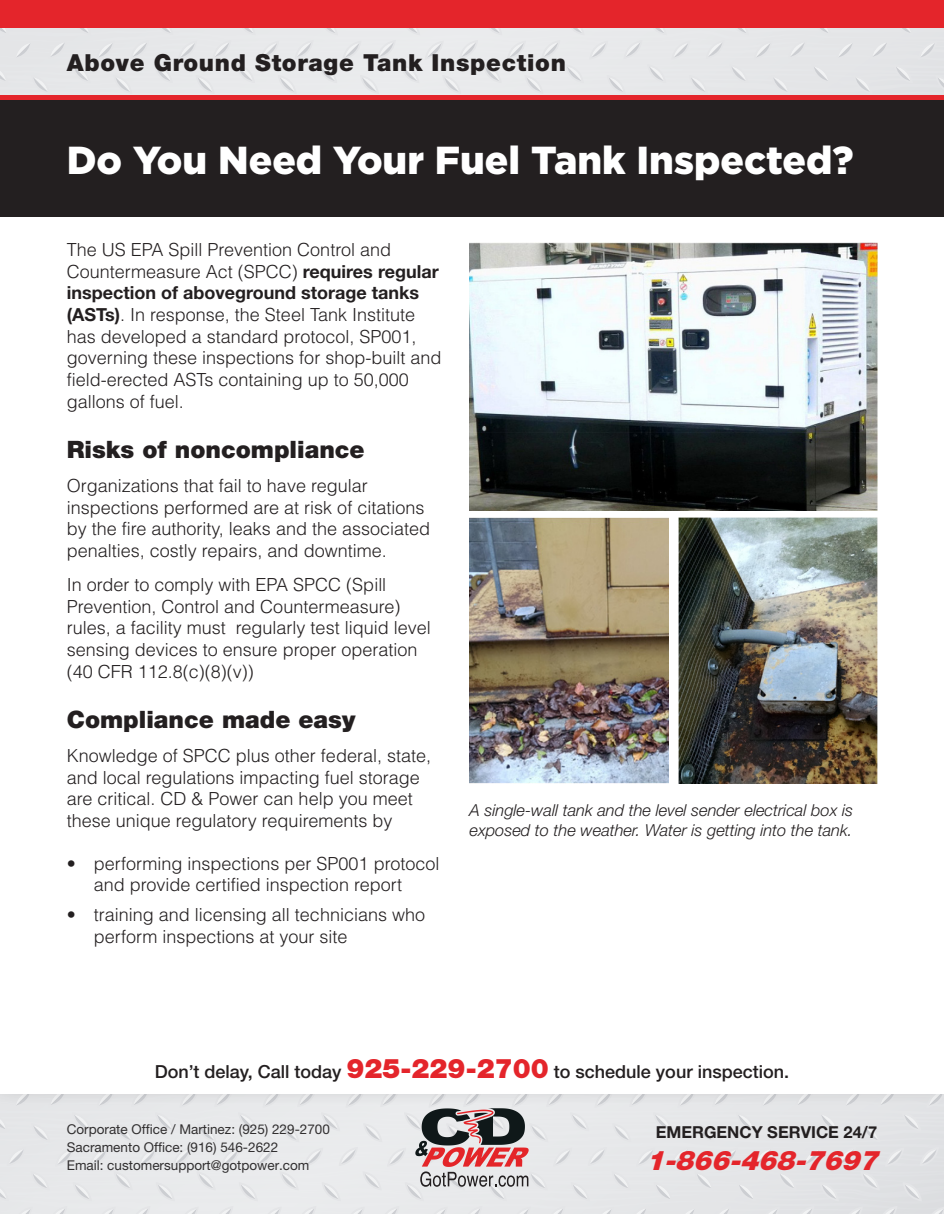
<style>
.page{position:relative;width:944px;height:1214px;background:#fff}
.page>*{position:absolute;margin:0;border:0;box-sizing:border-box;transform-origin:0 0}
.t1{font:900 39px "Gotham HTF";color:#fff}
.t2{font:italic 900 27px "Helvetica Neue LT Pro";color:#e4252b}
.subheading{font:900 24px "Helvetica Neue LT Pro";color:#231f20}
.t3{font:900 23.55px "Helvetica Neue LT Pro";letter-spacing:.03em;color:#231f20}
.body{font:300 18px/21.6px "Helvetica";color:#231f20}
.subheading-2{font:300 18px/21.6px "Helvetica";color:#231f20}
.Paragraph_Style_1{font:500 18px "Helvetica Neue LT Pro";color:#231f20}
.t4{font:italic 300 16.5px/19.8px "Helvetica Neue";color:#231f20}
.t5{font:700 16.5px "Helvetica Neue";color:#231f20}
.t6{font:13.5px/18px "Helvetica Neue LT Pro";color:#312f30}
.s1{font-family:"Helvetica Neue";font-weight:700}
.s2{font-weight:900;font-size:27px;color:#e4252b}
</style>
<div class="page">
<svg style="left:0;top:1094px;width:944px;height:120px;background:#e0dfe1"></svg>
<div style="left:0;top:0;width:944px;height:108px;background:#e7e8ea"></div>
<div style="left:0;top:99px;width:944px;height:118px;background:#231f20"></div>
<div style="left:0;top:0;width:944px;height:27px;background:#e4252b"></div>
<div style="left:0;top:95px;width:944px;height:5px;background:#e4252b"></div>
<img style="left:469px;top:242px;width:408px;height:268px">
<img style="left:678px;top:517px;width:199px;height:266px">
<img style="left:469px;top:517px;width:200px;height:266px">
<p class="t3" style="left:67px;top:48px;width:500px">Above Ground Storage Tank Inspection</p>
<p class="t1" style="left:67px;top:138px;width:788px">Do You Need Your Fuel Tank Inspected?</p>
<p class="body" style="left:67px;top:238px;width:376px">The US EPA Spill Prevention Control and Countermeasure Act (SPCC) <span class="s1">requires regular inspection of aboveground storage tanks (ASTs)</span>. In response, the Steel Tank Institute has developed a standard protocol, SP001, governing these inspections for shop-built and field-erected ASTs containing up to 50,000 gallons of fuel.</p>
<p class="subheading" style="left:67px;top:435px;width:299px">Risks of noncompliance</p>
<p class="subheading-2" style="left:67px;top:474px;width:365px">Organizations that fail to have regular inspections performed are at risk of citations by the fire authority, leaks and the associated penalties, costly repairs, and downtime.</p>
<p class="body" style="left:67px;top:573px;width:365px">In order to comply with EPA SPCC (Spill Prevention, Control and Countermeasure) rules, a facility must regularly test liquid level sensing devices to ensure proper operation (40 CFR 112.8(c)(8)(v))</p>
<p class="subheading" style="left:67px;top:705px;width:290px">Compliance made easy</p>
<p class="body" style="left:67px;top:744px;width:366px">Knowledge of SPCC plus other federal, state, and local regulations impacting fuel storage are critical. CD &amp; Power can help you meet these unique regulatory requirements by</p>
<p class="body" style="left:67px;top:852px;width:374px;text-align:center">• performing inspections per SP001 protocol and provide certified inspection report</p>
<p class="body" style="left:94px;top:903px;width:333px;text-indent:-27px">• training and licensing all technicians who perform inspections at your site</p>
<p class="t4" style="left:469px;top:800px;width:385px">A single-wall tank and the level sender electrical box is exposed to the weather. Water is getting into the tank.</p>
<p class="Paragraph_Style_1" style="left:155px;top:1061px;width:635px">Don’t delay, Call today <span class="s2">925-229-2700</span> to schedule your inspection.</p>
<p class="t6" style="left:67px;top:1120px;width:265px">Corporate Office / Martinez: (925) 229-2700<br>Sacramento Office: (916) 546-2622<br>Email: customersupport@gotpower.com</p>
<p class="t5" style="left:655px;top:1121px;width:223px">EMERGENCY SERVICE 24/7</p>
<h2 class="t2" style="left:645px;top:1144px;width:241px">1-866-468-7697</h2>
</div>
